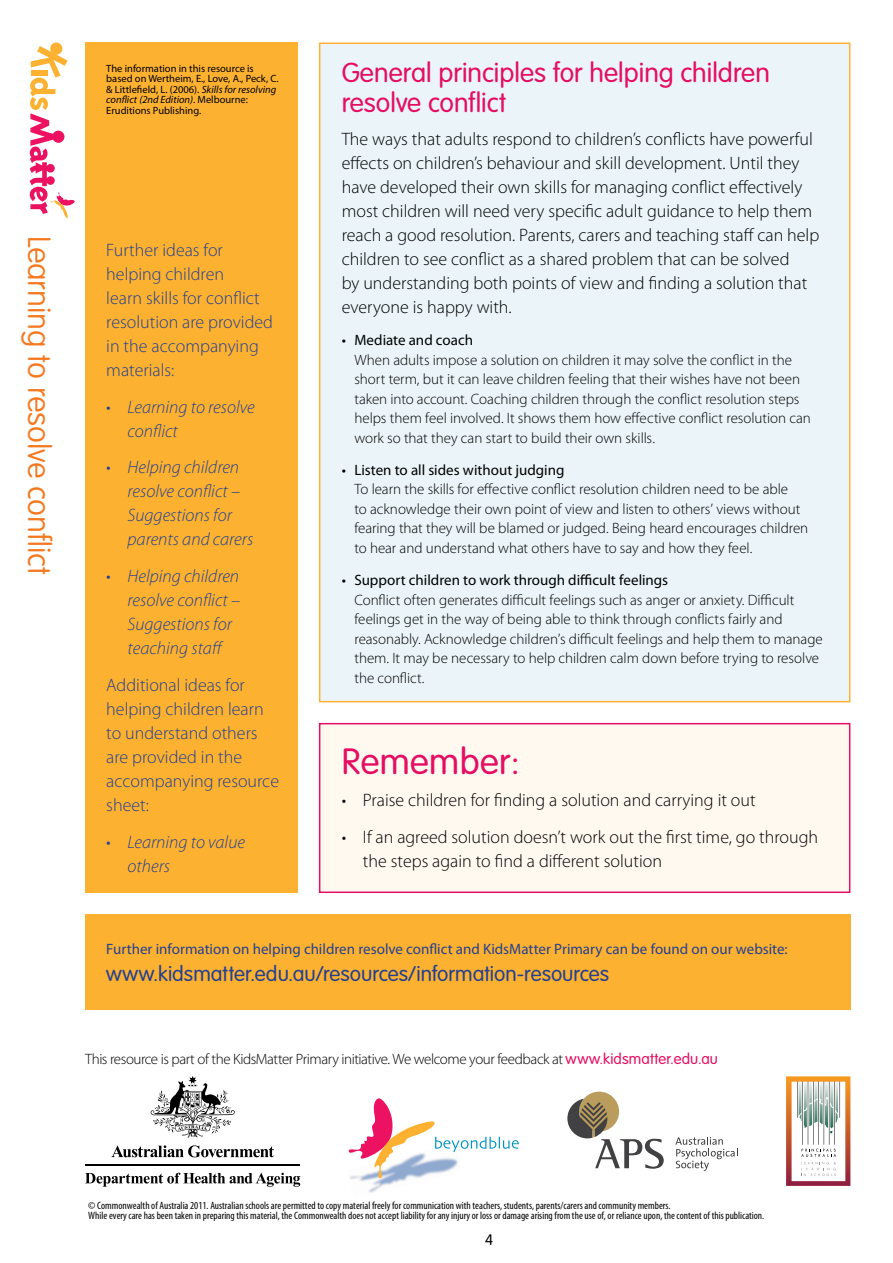
<style>
.page{position:relative;width:893px;height:1263px;background:#fff}
.page>*{position:absolute;margin:0;border:0;box-sizing:border-box;transform-origin:0 0}
.t1{font:300 36px "VAG Rounded";letter-spacing:.01em;color:#e50e62}
.t2{font:100 31.5px "VAG Rounded";letter-spacing:-.005em;color:#f47920}
.t3{font:300 27px/30px "VAG Rounded";color:#e50e62}
.t4{font:300 21px "VAG Rounded";color:#25408f}
.t5{font:300 18px/24px "Myriad Pro";color:#000}
.t6{font:300 18px/24px "Myriad Pro";color:#25408f}
.t7{font:italic 300 18px/24px "Myriad Pro";color:#25408f}
.t8{font:300 15px/19.5px "Myriad Pro";letter-spacing:-.005em;color:#000}
.t9{font:300 15px "Myriad Pro";letter-spacing:-.03em;color:#000}
.t10{font:15px "Myriad Pro";color:#25408f}
.t11{font:15px "Myriad Pro";color:#000}
.t12{font:300 15px "VAG Rounded";color:#000}
.t13{font:condensed 10.65px/10.6px "Myriad Pro";color:#000}
.t14{font:10.5px/10.5px "Myriad Pro";color:#000}
.s1{font-style:italic}
.s2{font-family:"VAG Rounded";color:#e50e62}
</style>
<div class="page">
<svg style="left:30px;top:43px;width:45px;height:175px"></svg>
<img style="left:348px;top:1150px;width:59px;height:43px">
<svg style="left:349px;top:1098px;width:170px;height:80px"></svg>
<svg style="left:786px;top:1076px;width:64px;height:110px"></svg>
<svg style="left:111px;top:1145px;width:163px;height:12px"></svg>
<svg style="left:151px;top:1076px;width:84px;height:62px"></svg>
<hr style="left:85px;top:1164px;width:215px;height:2px;background:#000">
<svg style="left:85px;top:1173px;width:215px;height:14px"></svg>
<svg style="left:675px;top:1137px;width:60px;height:34px"></svg>
<svg style="left:567px;top:1092px;width:97px;height:77px"></svg>
<div style="left:85px;top:43px;width:213px;height:850px;background:#fcb131"></div>
<div style="left:85px;top:914px;width:765px;height:96px;background:#fcb131"></div>
<div style="left:320px;top:43px;width:530px;height:659px;background:#ebf5f9"></div>
<div style="left:319px;top:43px;width:531px;height:659px;border:2px solid #fcb131"></div>
<div style="left:320px;top:724px;width:530px;height:168px;background:#fff9f0"></div>
<div style="left:319px;top:723px;width:531px;height:170px;border:2px solid #e50e62"></div>
<h2 class="t2" style="left:57px;top:236px;width:341px;rotate:90deg">Learning to resolve conflict</h2>
<p class="t14" style="left:106px;top:63px;width:174px">The information in this resource is based on Wertheim, E., Love, A., Peck, C. &amp; Littlefield, L. (2006). <span class="s1">Skills for resolving conflict (2nd Edition)</span>. Melbourne:<br>Eruditions Publishing.</p>
<h3 class="t3" style="left:342px;top:58px;width:430px">General principles for helping children resolve conflict</h3>
<p class="t5" style="left:342px;top:127px;width:479px">The ways that adults respond to children’s conflicts have powerful effects on children’s behaviour and skill development. Until they have developed their own skills for managing conflict effectively most children will need very specific adult guidance to help them reach a good resolution. Parents, carers and teaching staff can help children to see conflict as a shared problem that can be solved<br>by understanding both points of view and finding a solution that everyone is happy with.</p>
<p class="t11" style="left:342px;top:331px;width:133px">• Mediate and coach</p>
<p class="t8" style="left:354px;top:350px;width:458px">When adults impose a solution on children it may solve the conflict in the short term, but it can leave children feeling that their wishes have not been taken into account. Coaching children through the conflict resolution steps helps them feel involved. It shows them how effective conflict resolution can work so that they can start to build their own skills.</p>
<p class="t11" style="left:342px;top:460px;width:224px">• Listen to all sides without judging</p>
<p class="t8" style="left:354px;top:479px;width:455px">To learn the skills for effective conflict resolution children need to be able<br>to acknowledge their own point of view and listen to others’ views without fearing that they will be blamed or judged. Being heard encourages children to hear and understand what others have to say and how they feel.</p>
<p class="t11" style="left:342px;top:571px;width:328px">• Support children to work through difficult feelings</p>
<p class="t8" style="left:354px;top:590px;width:470px">Conflict often generates difficult feelings such as anger or anxiety. Difficult feelings get in the way of being able to think through conflicts fairly and reasonably. Acknowledge children’s difficult feelings and help them to manage them. It may be necessary to help children calm down before trying to resolve the conflict.</p>
<p class="t6" style="left:106px;top:238px;width:168px">Further ideas for helping children<br>learn skills for conflict resolution are provided in the accompanying materials:</p>
<p class="t7" style="left:128px;top:394px;width:129px;text-indent:-21px">• Learning to resolve conflict</p>
<p class="t7" style="left:128px;top:455px;width:127px;text-indent:-21px">• Helping children resolve conflict –<br>Suggestions for parents and carers</p>
<p class="t7" style="left:128px;top:564px;width:114px;text-indent:-21px">• Helping children resolve conflict –<br>Suggestions for teaching staff</p>
<p class="t6" style="left:106px;top:673px;width:174px">Additional ideas for helping children learn to understand others are provided in the accompanying resource sheet:</p>
<p class="t7" style="left:128px;top:829px;width:119px;text-indent:-21px">• Learning to value others</p>
<h1 class="t1" style="left:342px;top:741px;width:180px">Remember:</h1>
<p class="t5" style="left:342px;top:788px;width:415px">• Praise children for finding a solution and carrying it out</p>
<p class="t5" style="left:363px;top:825px;width:457px;text-indent:-21px">• If an agreed solution doesn’t work out the first time, go through the steps again to find a different solution</p>
<p class="t10" style="left:106px;top:940px;width:683px">Further information on helping children resolve conflict and KidsMatter Primary can be found on our website:</p>
<h3 class="t4" style="left:106px;top:962px;width:504px">www.kidsmatter.edu.au/resources/information-resources</h3>
<p class="t9" style="left:85px;top:1050px;width:634px">This resource is part of the KidsMatter Primary initiative. We welcome your feedback at <span class="s2">www.kidsmatter.edu.au</span></p>
<p class="t13" style="left:88px;top:1199px;width:677px">© Commonwealth of Australia 2011. Australian schools are permitted to copy material freely for communication with teachers, students, parents/carers and community members.<br>While every care has been taken in preparing this material, the Commonwealth does not accept liability for any injury or loss or damage arising from the use of, or reliance upon, the content of this publication.</p>
<p class="t12" style="left:485px;top:1231px;width:10px">4</p>
</div>
